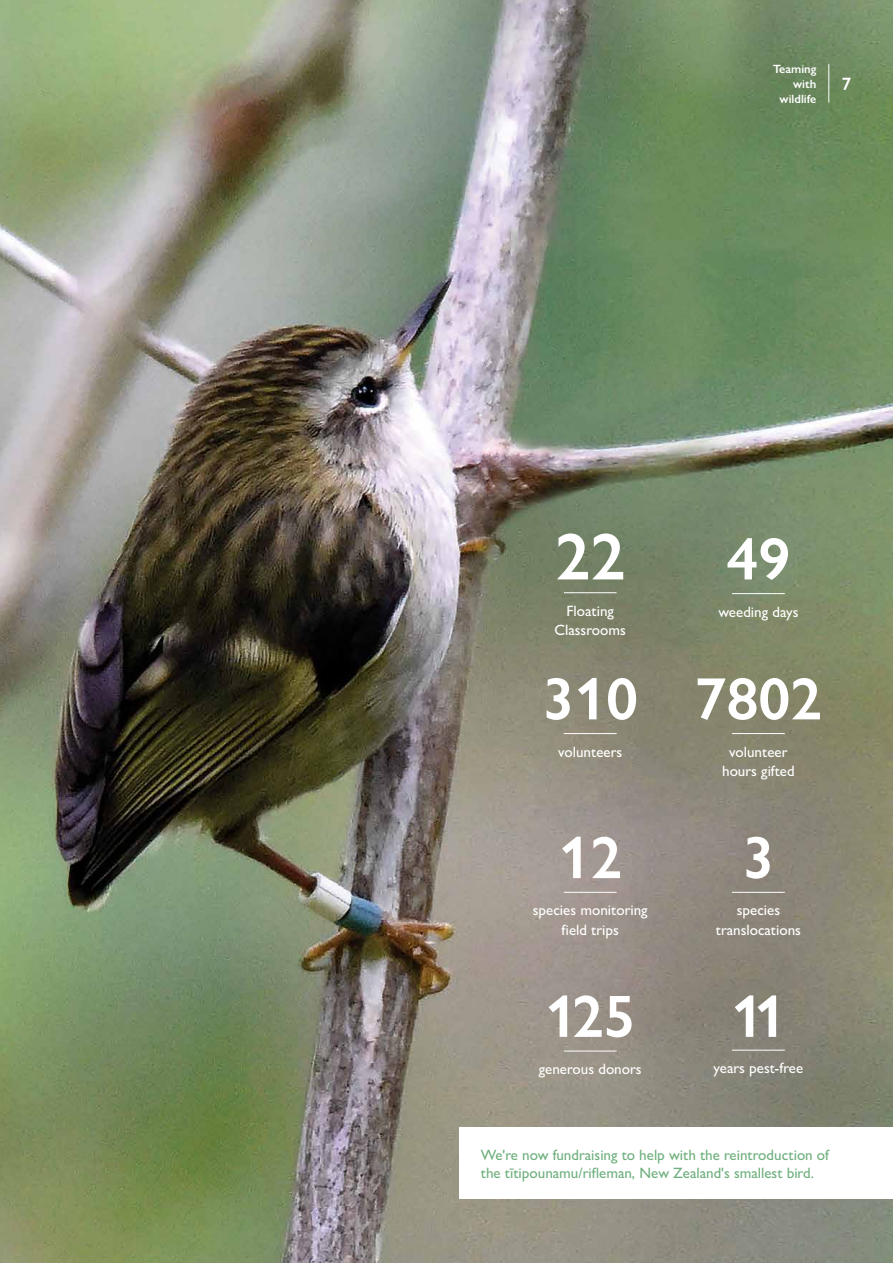
<style>
.page{position:relative;width:893px;height:1263px;background:#fff}
.page>*{position:absolute;margin:0;border:0;box-sizing:border-box;transform-origin:0 0}
.t1{font:600 66.6px "Gill Sans Nova";color:#fff}
.t2{font:600 60px "Gill Sans Nova";color:#fff}
.t3{font:600 18px "Gill Sans Nova";color:#fff}
.t4{font:500 15px/19.5px "Gill Sans Nova";color:#fff;text-align:center}
.t5{font:500 15px/18px "Gill Sans Nova";color:#6fb07e}
.t6{font:600 12px/15px "Gill Sans Nova";color:#fff;text-align:right}
</style>
<div class="page">
<img style="left:0;top:0;width:893px;height:1263px">
<hr style="left:828px;top:64px;width:1px;height:38px;background:#fff">
<hr style="left:564px;top:1051px;width:53px;height:1px;background:#fff">
<hr style="left:732px;top:1050px;width:53px;height:1px;background:#fff">
<hr style="left:564px;top:592px;width:53px;height:1px;background:#fff">
<hr style="left:732px;top:593px;width:53px;height:1px;background:#fff">
<hr style="left:564px;top:733px;width:53px;height:1px;background:#fff">
<hr style="left:732px;top:733px;width:53px;height:1px;background:#fff">
<hr style="left:732px;top:892px;width:53px;height:1px;background:#fff">
<hr style="left:564px;top:892px;width:53px;height:1px;background:#fff">
<div style="left:460px;top:1128px;width:433px;height:71px;background:#fff"></div>
<p class="t6" style="left:773px;top:61px;width:45px">Teaming with wildlife</p>
<p class="t3" style="left:842px;top:72px;width:11px">7</p>
<h1 class="t1" style="left:555px;top:516px;width:72px">22</h1>
<p class="t4" style="left:555px;top:601px;width:73px">Floating<br>Classrooms</p>
<h2 class="t2" style="left:543px;top:662px;width:97px">310</h2>
<p class="t4" style="left:558px;top:741px;width:66px">volunteers</p>
<h2 class="t2" style="left:558px;top:821px;width:65px">12</h2>
<p class="t4" style="left:533px;top:900px;width:116px">species monitoring field trips</p>
<h2 class="t2" style="left:545px;top:979px;width:92px">125</h2>
<p class="t4" style="left:539px;top:1059px;width:104px">generous donors</p>
<h2 class="t2" style="left:727px;top:522px;width:65px">49</h2>
<p class="t4" style="left:718px;top:602px;width:82px">weeding days</p>
<h2 class="t2" style="left:695px;top:662px;width:129px">7802</h2>
<p class="t4" style="left:722px;top:741px;width:74px">volunteer hours gifted</p>
<h2 class="t2" style="left:742px;top:821px;width:33px">3</h2>
<p class="t4" style="left:716px;top:900px;width:87px">species translocations</p>
<h2 class="t2" style="left:731px;top:979px;width:56px">11</h2>
<p class="t4" style="left:714px;top:1058px;width:91px">years pest-free</p>
<p class="t5" style="left:481px;top:1146px;width:350px">We're now fundraising to help with the reintroduction of the tītipounamu/rifleman, New Zealand's smallest bird.</p>
</div>
